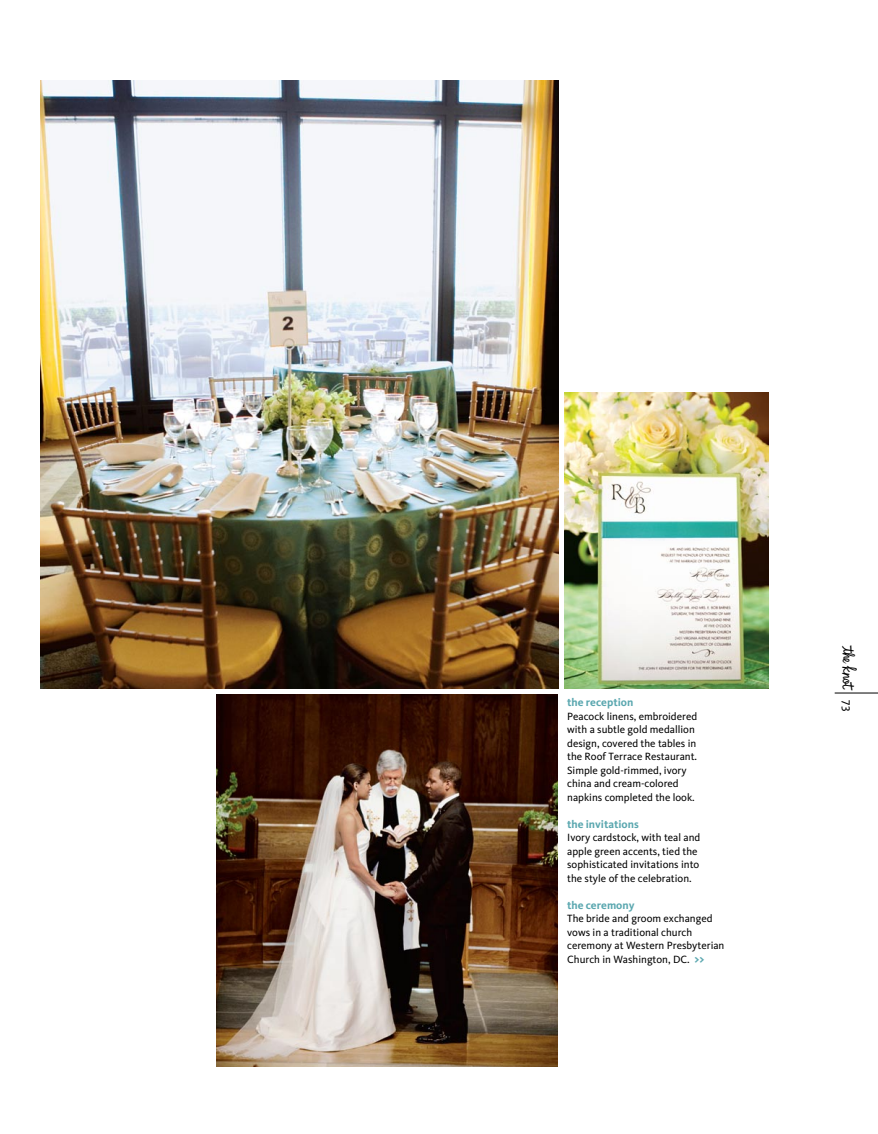
<style>
.page{position:relative;width:878px;height:1134px;background:#fff}
.page>*{position:absolute;margin:0;border:0;box-sizing:border-box;transform-origin:0 0}
.t1{font:18px "The Knot Logo PS Small Below 36 pt";color:#000}
.t2{font:12px "Kievit Book SC";color:#000}
.t3{font:700 11.25px "Kievit";color:#5aa7af}
.t4{font:10.8px/13.5px "Kievit";color:#000}
.s1{font-weight:700;font-size:12.75px;color:#5aa7af}
</style>
<div class="page">
<hr style="left:834px;top:693px;width:44px;height:1px;background:#000">
<img style="left:40px;top:81px;width:518px;height:608px">
<img style="left:564px;top:393px;width:204px;height:295px">
<img style="left:216px;top:695px;width:342px;height:371px">
<p class="t3" style="left:567px;top:696px;width:68px">the reception</p>
<p class="t4" style="left:567px;top:709px;width:131px">Peacock linens, embroidered with a subtle gold medallion design, covered the tables in the Roof Terrace Restaurant.<br>Simple gold-rimmed, ivory china and cream-colored napkins completed the look.</p>
<p class="t3" style="left:567px;top:817px;width:73px">the invitations</p>
<p class="t4" style="left:567px;top:831px;width:135px">Ivory cardstock, with teal and apple green accents, tied the sophisticated invitations into the style of the celebration.</p>
<p class="t3" style="left:567px;top:898px;width:69px">the ceremony</p>
<p class="t4" style="left:567px;top:912px;width:159px">The bride and groom exchanged vows in a traditional church ceremony at Western Presbyterian<br>Church in Washington, DC. <span class="s1">&gt;&gt;</span></p>
<h1 class="t1" style="left:859px;top:645px;width:47px;rotate:90deg">K</h1>
<p class="t2" style="left:853px;top:700px;width:13px;rotate:90deg">73</p>
</div>
